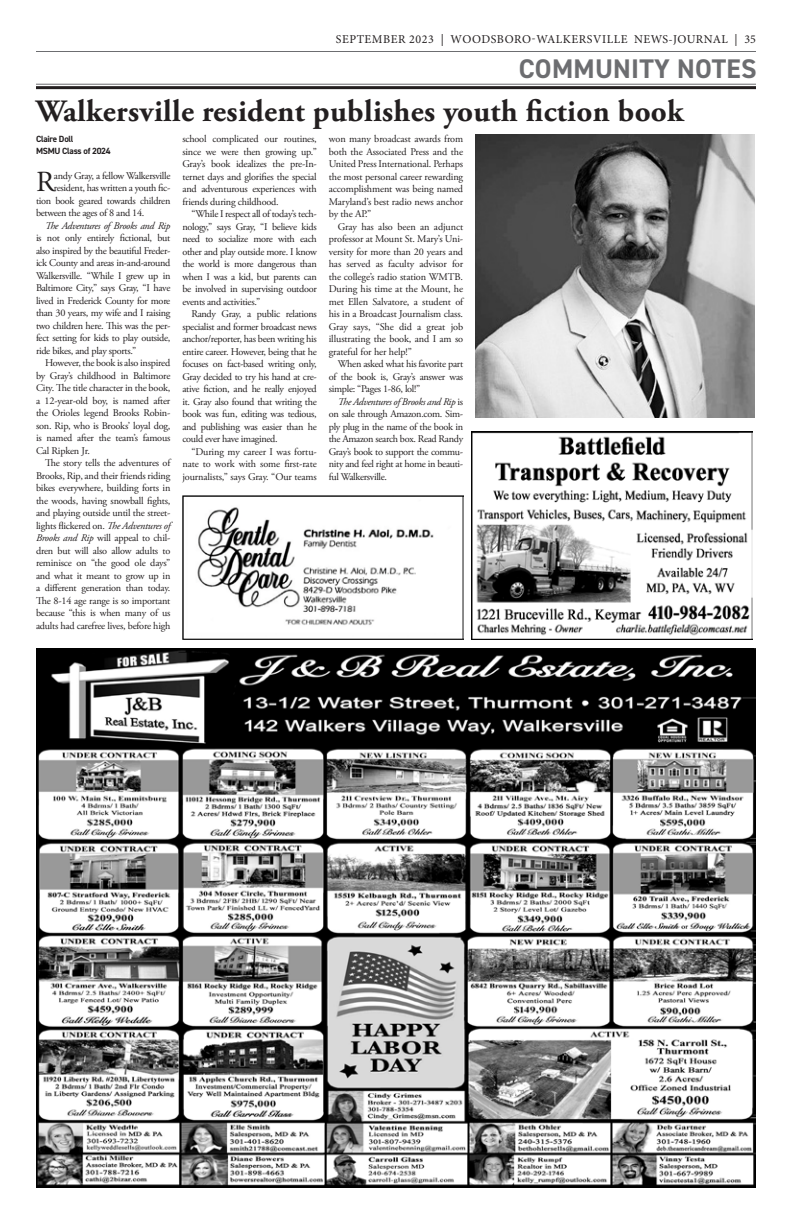
<style>
.page{position:relative;width:792px;height:1224px;background:#fff}
.page>*{position:absolute;margin:0;border:0;box-sizing:border-box;transform-origin:0 0}
.Title_new{font:700 31px "Adobe Garamond Pro";letter-spacing:.01em;color:#231f20}
._1st_paragraph{font:29.1px "Adobe Garamond Pro";color:#231f20}
.t1{font:700 27px "DIN2014";letter-spacing:.01em;color:#6c6d70}
.t2{font:12px "Minion Pro";letter-spacing:.045em;color:#231f20}
.body{font:10.2px/12.5px "Adobe Garamond Pro";letter-spacing:-.02em;color:#231f20;text-align:justify}
._1st_paragraph-2{font:10.2px "Adobe Garamond Pro";letter-spacing:-.03em;color:#231f20}
.author{font:700 9px/12px "DIN2014";letter-spacing:-.03em;color:#231f20}
.s1{font-style:italic}
</style>
<div class="page">
<hr style="left:36px;top:51px;width:720px;height:1px;background:#6c6d70">
<hr style="left:36px;top:84px;width:720px;height:1px;background:#6c6d70">
<hr style="left:36px;top:86px;width:720px;height:3px;background:#231f20">
<img style="left:36px;top:648px;width:720px;height:540px">
<img style="left:182px;top:496px;width:281px;height:144px">
<img style="left:472px;top:431px;width:280px;height:209px">
<img style="left:475px;top:135px;width:280px;height:283px">
<p class="t2" style="left:336px;top:31px;width:422px">SEPTEMBER 2023 | WOODSBORO-WALKERSVILLE NEWS-JOURNAL | 35</p>
<p class="t1" style="left:519px;top:51px;width:239px">COMMUNITY NOTES</p>
<p class="Title_new" style="left:36px;top:94px;width:649px">Walkersville resident publishes youth fiction book</p>
<p class="author" style="left:36px;top:133px;width:76px">Claire Doll<br>MSMU Class of 2024</p>
<p class="_1st_paragraph" style="left:36px;top:165px;width:20px">R</p>
<p class="_1st_paragraph-2" style="left:54px;top:169px;width:118px">andy Gray, a fellow Walkersville</p>
<p class="_1st_paragraph-2" style="left:54px;top:182px;width:118px">resident, has written a youth fic-</p>
<p class="_1st_paragraph-2" style="left:36px;top:194px;width:136px">tion book geared towards children</p>
<p class="_1st_paragraph-2" style="left:36px;top:207px;width:110px">between the ages of 8 and 14.</p>
<p class="body" style="left:36px;top:220px;width:136px;text-indent:9px"><span class="s1">The Adventures of Brooks and Rip </span>is not only entirely fictional, but also inspired by the beautiful Freder&shy;ick County and areas in-and-around Walkersville. “While I grew up in Baltimore City,” says Gray, “I have lived in Frederick County for more than 30 years, my wife and I raising two children here. This was the per&shy;fect setting for kids to play outside, ride bikes, and play sports.”</p>
<p class="body" style="left:36px;top:357px;width:136px;text-indent:9px">However, the book is also inspired by Gray’s childhood in Baltimore City. The title character in the book, a 12-year-old boy, is named after the Orioles legend Brooks Robin&shy;son. Rip, who is Brooks’ loyal dog, is named after the team’s famous Cal Ripken Jr.</p>
<p class="body" style="left:36px;top:457px;width:136px;text-indent:9px">The story tells the adventures of Brooks, Rip, and their friends riding bikes everywhere, building forts in the woods, having snowball fights, and playing outside until the street&shy;lights flickered on. <span class="s1">The Adventures of Brooks and Rip</span> will appeal to chil&shy;dren but will also allow adults to reminisce on “the good ole days” and what it meant to grow up in a different generation than today.<br>The 8-14 age range is so important because “this is when many of us adults had carefree lives, before high</p>
<p class="body" style="left:182px;top:133px;width:136px">school complicated our routines, since we were then growing up.” Gray’s book idealizes the pre-In&shy;ternet days and glorifies the special and adventurous experiences with friends during childhood.</p>
<p class="body" style="left:182px;top:208px;width:136px;text-indent:9px">“While I respect all of today’s tech&shy;nology,” says Gray, “I believe kids need to socialize more with each other and play outside more. I know the world is more dangerous than when I was a kid, but parents can be involved in supervising outdoor events and activities.”</p>
<p class="body" style="left:182px;top:308px;width:136px;text-indent:9px">Randy Gray, a public relations specialist and former broadcast news anchor/reporter, has been writing his entire career. However, being that he focuses on fact-based writing only, Gray decided to try his hand at cre&shy;ative fiction, and he really enjoyed it. Gray also found that writing the book was fun, editing was tedious, and publishing was easier than he could ever have imagined.</p>
<p class="body" style="left:182px;top:446px;width:136px;text-indent:9px">“During my career I was fortu&shy;nate to work with some first-rate journalists,” says Gray. “Our teams</p>
<p class="body" style="left:329px;top:133px;width:136px">won many broadcast awards from both the Associated Press and the United Press International. Perhaps the most personal career rewarding accomplishment was being named Maryland’s best radio news anchor by the AP.”</p>
<p class="body" style="left:329px;top:221px;width:136px;text-indent:9px">Gray has also been an adjunct professor at Mount St. Mary’s Uni&shy;versity for more than 20 years and has served as faculty advisor for the college’s radio station WMTB.<br>During his time at the Mount, he met Ellen Salvatore, a student of his in a Broadcast Journalism class.<br>Gray says, “She did a great job illustrating the book, and I am so grateful for her help!”</p>
<p class="body" style="left:329px;top:358px;width:136px;text-indent:9px">When asked what his favorite part of the book is, Gray’s answer was simple: “Pages 1-86, lol!”</p>
<p class="body" style="left:329px;top:396px;width:136px;text-indent:9px"><span class="s1">The Adventures of Brooks and Rip</span> is on sale through Amazon.com. Sim&shy;ply plug in the name of the book in the Amazon search box. Read Randy Gray’s book to support the commu&shy;nity and feel right at home in beauti&shy;ful Walkersville.</p>
</div>
